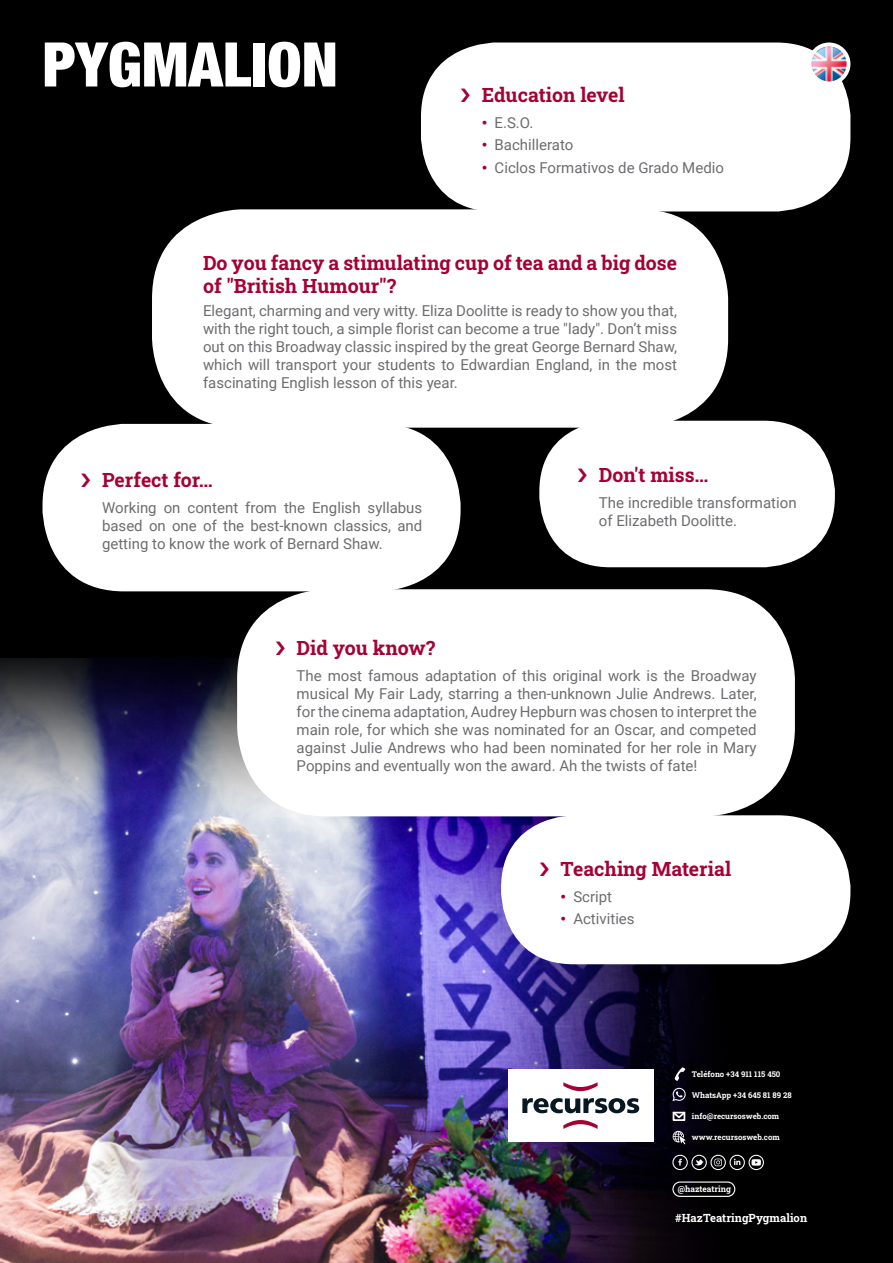
<style>
.page{position:relative;width:893px;height:1263px;background:#000}
.page>*{position:absolute;margin:0;border:0;box-sizing:border-box;transform-origin:0 0}
.titol{font:900 condensed 61.5px "Helvetica Neue LT Std";color:#fff}
.COS_ENTRADA{font:700 19.5px/23.4px "Roboto Slab";color:#a50134}
.tick-cos{font:15px/18px "Roboto";color:#6c6d70;text-align:justify}
.COS{font:15px/18px "Roboto";color:#6c6d70;text-align:justify}
.CONTACTO{font:700 11.25px "Roboto Slab";color:#fff}
.t1{font:700 8.4px "Roboto Slab";color:#fff}
.t2{font:700 7.8px "Roboto Slab";color:#fff}
.s1{font-weight:900;color:#a50134}
</style>
<div class="page">
<img style="left:0;top:658px;width:796px;height:605px">
<svg style="left:672px;top:1088px;width:14px;height:13px"></svg>
<div style="left:673px;top:1112px;width:12px;height:9px;border:2px solid #fff"></div>
<svg style="left:671px;top:1110px;width:16px;height:10px"></svg>
<svg style="left:673px;top:1131px;width:13px;height:13px"></svg>
<svg style="left:675px;top:1067px;width:10px;height:14px"></svg>
<div style="left:691px;top:1155px;width:16px;height:15px;border:1px solid #fff;border-radius:50%"></div>
<svg style="left:695px;top:1159px;width:9px;height:7px"></svg>
<div style="left:710px;top:1155px;width:16px;height:15px;border:1px solid #fff;border-radius:50%"></div>
<div style="left:749px;top:1155px;width:15px;height:15px;border:1px solid #fff;border-radius:50%"></div>
<div style="left:729px;top:1155px;width:16px;height:15px;border:1px solid #fff;border-radius:50%"></div>
<div style="left:672px;top:1155px;width:16px;height:15px;border:1px solid #fff;border-radius:50%"></div>
<svg style="left:678px;top:1159px;width:4px;height:6px"></svg>
<svg style="left:714px;top:1158px;width:8px;height:8px"></svg>
<svg style="left:734px;top:1158px;width:6px;height:7px"></svg>
<svg style="left:751px;top:1159px;width:10px;height:7px"></svg>
<svg style="left:672px;top:1181px;width:64px;height:16px"></svg>
<div style="left:508px;top:1069px;width:145px;height:73px;background:#fff"></div>
<svg style="left:522px;top:1098px;width:117px;height:15px"></svg>
<svg style="left:563px;top:1082px;width:35px;height:9px"></svg>
<svg style="left:563px;top:1120px;width:35px;height:9px"></svg>
<div style="left:423px;top:45px;width:425px;height:164px;background:#fff;border-radius:72px"></div>
<div style="left:421px;top:43px;width:429px;height:168px;border:4px solid #fff;border-radius:72px"></div>
<div style="left:154px;top:211px;width:572px;height:215px;background:#fff;border-radius:87px"></div>
<div style="left:152px;top:209px;width:576px;height:219px;border:4px solid #fff;border-radius:87px"></div>
<div style="left:45px;top:426px;width:414px;height:163px;background:#fff;border-radius:80px"></div>
<div style="left:43px;top:424px;width:418px;height:167px;border:4px solid #fff;border-radius:80px"></div>
<div style="left:541px;top:423px;width:292px;height:142px;background:#fff;border-radius:69px"></div>
<div style="left:539px;top:421px;width:296px;height:146px;border:4px solid #fff;border-radius:69px"></div>
<div style="left:239px;top:591px;width:554px;height:223px;background:#fff;border-radius:87px"></div>
<div style="left:237px;top:589px;width:558px;height:227px;border:4px solid #fff;border-radius:87px"></div>
<div style="left:503px;top:817px;width:345px;height:145px;background:#fff;border-radius:70px"></div>
<div style="left:501px;top:815px;width:349px;height:149px;border:4px solid #fff;border-radius:70px"></div>
<img style="left:810px;top:45px;width:38px;height:38px">
<div style="left:808px;top:43px;width:42px;height:42px;border:4px solid #fff;border-radius:50%"></div>
<p class="titol" style="left:43px;top:27px;width:297px">PYGMALION</p>
<p class="COS_ENTRADA" style="left:482px;top:82px;width:144px">Education level</p>
<p class="tick-cos" style="left:482px;top:113px;width:53px"><span class="s1">•</span> E.S.O.</p>
<p class="tick-cos" style="left:482px;top:136px;width:93px"><span class="s1">•</span> Bachillerato</p>
<p class="tick-cos" style="left:482px;top:158px;width:244px"><span class="s1">•</span> Ciclos Formativos de Grado Medio</p>
<p class="COS_ENTRADA" style="left:203px;top:251px;width:476px">Do you fancy a stimulating cup of tea and a big dose of "British Humour"?</p>
<p class="COS" style="left:203px;top:301px;width:476px">Elegant, charming and very witty. Eliza Doolitte is ready to show you that, with the right touch, a simple florist can become a true "lady". Don’t miss out on this Broadway classic inspired by the great George Bernard Shaw, which will transport your students to Edwardian England, in the most fascinating English lesson of this year.</p>
<p class="COS_ENTRADA" style="left:102px;top:467px;width:112px">Perfect for…</p>
<p class="tick-cos" style="left:102px;top:498px;width:322px">Working on content from the English syllabus based on one of the best-known classics, and getting to know the work of Bernard Shaw.</p>
<p class="COS_ENTRADA" style="left:599px;top:463px;width:111px">Don't miss…</p>
<p class="tick-cos" style="left:599px;top:494px;width:199px">The incredible transformation of Elizabeth Doolitte.</p>
<p class="COS_ENTRADA" style="left:297px;top:635px;width:140px">Did you know?</p>
<p class="tick-cos" style="left:297px;top:666px;width:461px">The most famous adaptation of this original work is the Broadway musical My Fair Lady, starring a then-unknown Julie Andrews. Later, for the cinema adaptation, Audrey Hepburn was chosen to interpret the main role, for which she was nominated for an Oscar, and competed against Julie Andrews who had been nominated for her role in Mary Poppins and eventually won the award. Ah the twists of fate!</p>
<p class="COS_ENTRADA" style="left:561px;top:856px;width:172px">Teaching Material</p>
<p class="tick-cos" style="left:561px;top:887px;width:53px"><span class="s1">•</span> Script</p>
<p class="tick-cos" style="left:561px;top:909px;width:76px"><span class="s1">•</span> Activities</p>
<p class="t2" style="left:692px;top:1068px;width:90px">Teléfono +34 911 115 450</p>
<p class="t2" style="left:692px;top:1111px;width:89px">info@recursosweb.com</p>
<p class="t2" style="left:692px;top:1090px;width:101px">WhatsApp +34 645 81 89 28</p>
<p class="t2" style="left:692px;top:1132px;width:89px">www.recursosweb.com</p>
<p class="t1" style="left:678px;top:1183px;width:55px">@hazteatring</p>
<p class="CONTACTO" style="left:675px;top:1210px;width:133px">#HazTeatringPygmalion</p>
</div>
